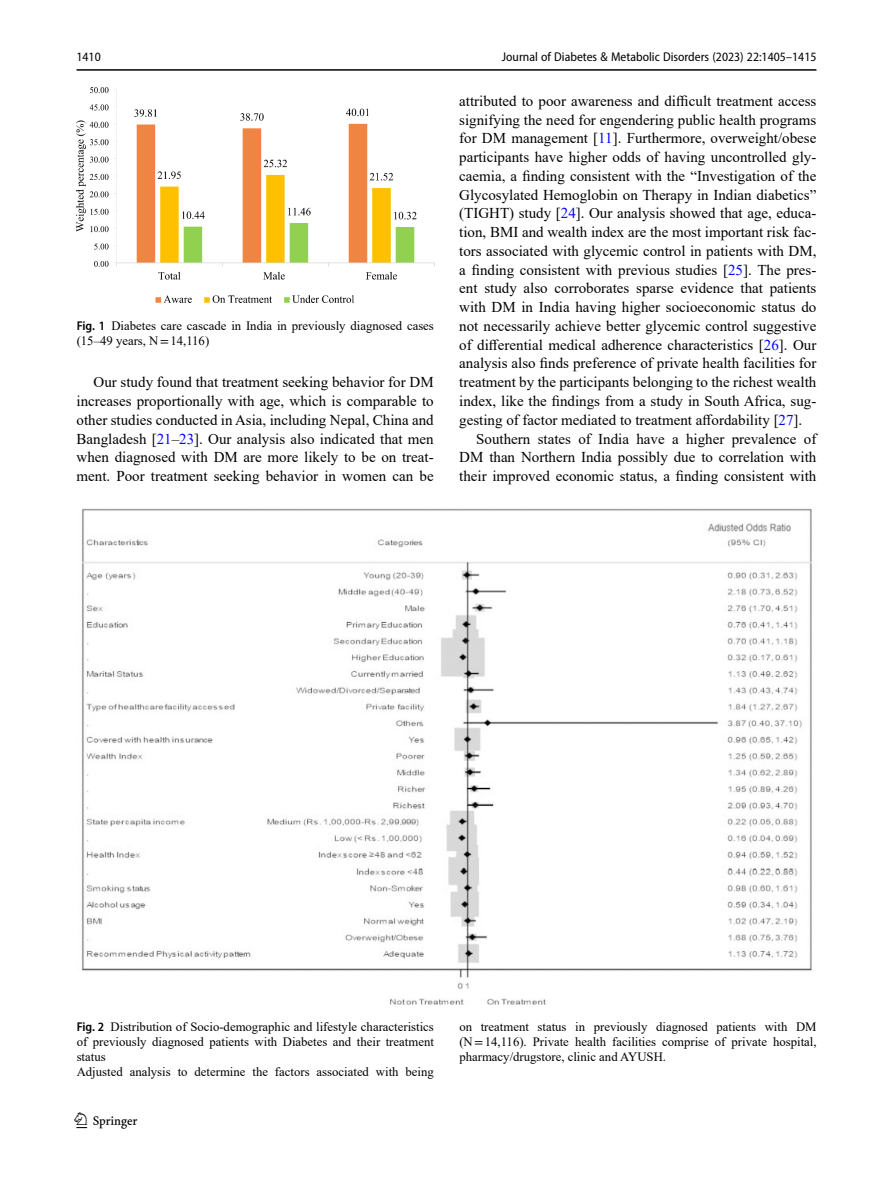
<style>
.page{position:relative;width:893px;height:1187px;background:#fff}
.page>*{position:absolute;margin:0;border:0;box-sizing:border-box;transform-origin:0 0}
.t1{font:22.5px "Springnew";color:#000}
.Body_Text_Indent{font:15px/18.8px "Times New Roman";color:#000;text-align:justify}
.Figure_Caption{font:12.75px/15px "Times New Roman";color:#000;text-align:justify}
.t2{font:semi-condensed 12.75px "Myriad Pro";color:#000}
.s1{font-family:"Myriad Pro";font-weight:600;font-stretch:semi-condensed}
.s2{font-family:"STIX"}
.s3{color:#00f}
</style>
<div class="page">
<hr style="left:77px;top:69px;width:739px;height:2px;background:#000">
<img style="left:81px;top:508px;width:731px;height:496px">
<img style="left:77px;top:87px;width:357px;height:215px">
<p class="t2" style="left:77px;top:49px;width:26px">1410</p>
<p class="Figure_Caption" style="left:77px;top:317px;width:359px"><span class="s1">Fig. 1</span> Diabetes care cascade in India in previously diagnosed cases (15–49 years, N<span class="s2">=</span>14,116)</p>
<p class="Body_Text_Indent" style="left:77px;top:372px;width:359px;text-indent:17px">Our study found that treatment seeking behavior for DM increases proportionally with age, which is comparable to other studies conducted in Asia, including Nepal, China and Bangladesh [<span class="s3">21</span>–<span class="s3">23</span>]. Our analysis also indicated that men when diagnosed with DM are more likely to be on treat&shy;ment. Poor treatment seeking behavior in women can be</p>
<p class="t2" style="left:502px;top:49px;width:316px">Journal of Diabetes &amp; Metabolic Disorders (2023) 22:1405–1415</p>
<p class="Body_Text_Indent" style="left:459px;top:91px;width:359px">attributed to poor awareness and difficult treatment access signifying the need for engendering public health programs for DM management [<span class="s3">11</span>]. Furthermore, overweight/obese participants have higher odds of having uncontrolled gly&shy;caemia, a finding consistent with the “Investigation of the Glycosylated Hemoglobin on Therapy in Indian diabetics” (TIGHT) study [<span class="s3">24</span>]. Our analysis showed that age, educa&shy;tion, BMI and wealth index are the most important risk fac&shy;tors associated with glycemic control in patients with DM, a finding consistent with previous studies [<span class="s3">25</span>]. The pres&shy;ent study also corroborates sparse evidence that patients with DM in India having higher socioeconomic status do not necessarily achieve better glycemic control suggestive of differential medical adherence characteristics [<span class="s3">26</span>]. Our analysis also finds preference of private health facilities for treatment by the participants belonging to the richest wealth index, like the findings from a study in South Africa, sug&shy;gesting of factor mediated to treatment affordability [<span class="s3">27</span>].</p>
<p class="Body_Text_Indent" style="left:459px;top:428px;width:359px;text-indent:17px">Southern states of India have a higher prevalence of DM than Northern India possibly due to correlation with their improved economic status, a finding consistent with</p>
<p class="Figure_Caption" style="left:77px;top:1018px;width:359px"><span class="s1">Fig. 2</span> Distribution of Socio-demographic and lifestyle characteristics of previously diagnosed patients with Diabetes and their treatment status</p>
<p class="Figure_Caption" style="left:77px;top:1063px;width:359px">Adjusted analysis to determine the factors associated with being</p>
<h1 class="t1" style="left:77px;top:1107px;width:63px">1 3</h1>
<p class="Figure_Caption" style="left:459px;top:1018px;width:359px">on treatment status in previously diagnosed patients with DM (N<span class="s2">=</span>14,116). Private health facilities comprise of private hospital, pharmacy/drugstore, clinic and AYUSH.</p>
</div>
